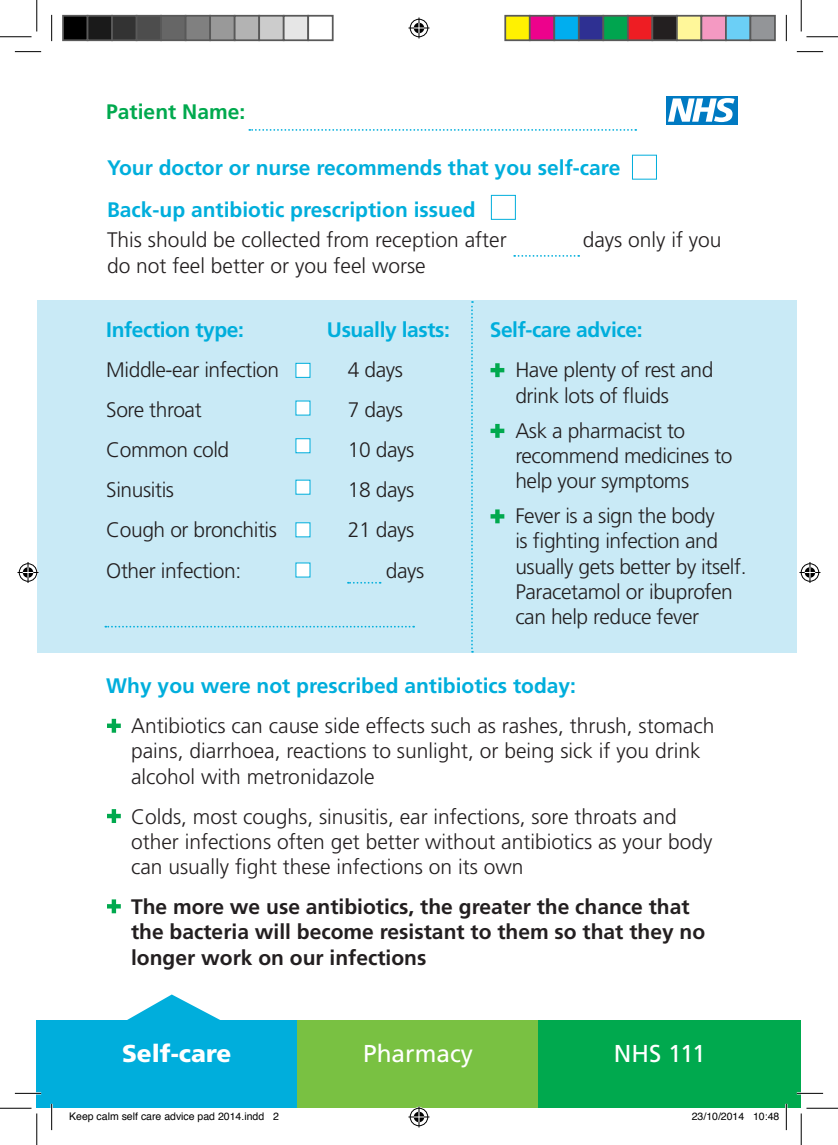
<style>
.page{position:relative;width:838px;height:1145px;background:#fff}
.page>*{position:absolute;margin:0;border:0;box-sizing:border-box;transform-origin:0 0}
.Sub_head{font:24.32px "Frutiger";color:#fff}
.Sub_head-2{font:900 24.32px "Frutiger";color:#fff}
.t1{font:300 21px/25.2px "Frutiger";color:#231f20}
.t2{font:300 21px/25.2px "Frutiger";letter-spacing:-.02em;color:#231f20}
.t3{font:700 21px/25.2px "Frutiger";color:#231f20}
.t4{font:700 21px "Frutiger";color:#00aedc}
.t5{font:700 21px "Frutiger";letter-spacing:-.02em;color:#00aedc}
.t6{font:700 21px "Frutiger";color:#00a94e}
.t7{font:10.5px "Helvetica";color:#000}
</style>
<div class="page">
<div style="left:37px;top:301px;width:759px;height:352px;background:#c9eaf6"></div>
<div style="left:37px;top:1020px;width:261px;height:88px;background:#00aedc"></div>
<svg style="left:127px;top:994px;width:93px;height:26px"></svg>
<div style="left:297px;top:1020px;width:242px;height:88px;background:#79c142"></div>
<div style="left:538px;top:1020px;width:263px;height:88px;background:#00a94e"></div>
<div style="left:666px;top:96px;width:71px;height:29px;background:#007ac2"></div>
<svg style="left:668px;top:98px;width:66px;height:24px"></svg>
<svg style="left:105px;top:626px;width:309px;height:2px"></svg>
<svg style="left:471px;top:301px;width:2px;height:352px"></svg>
<svg style="left:249px;top:129px;width:387px;height:2px"></svg>
<svg style="left:514px;top:255px;width:65px;height:2px"></svg>
<svg style="left:348px;top:582px;width:32px;height:2px"></svg>
<svg style="left:107px;top:809px;width:14px;height:14px"></svg>
<svg style="left:107px;top:899px;width:14px;height:14px"></svg>
<svg style="left:107px;top:719px;width:14px;height:14px"></svg>
<div style="left:491px;top:195px;width:24px;height:25px;border:1px solid #00aedc"></div>
<div style="left:295px;top:363px;width:15px;height:15px;background:#fff;border:1px solid #00aedc"></div>
<div style="left:295px;top:438px;width:15px;height:15px;background:#fff;border:1px solid #00aedc"></div>
<div style="left:295px;top:401px;width:15px;height:14px;background:#fff"></div>
<div style="left:295px;top:522px;width:15px;height:15px;background:#fff"></div>
<div style="left:295px;top:563px;width:15px;height:14px;background:#fff"></div>
<div style="left:295px;top:480px;width:15px;height:15px;background:#fff"></div>
<svg style="left:490px;top:363px;width:14px;height:14px"></svg>
<svg style="left:490px;top:509px;width:14px;height:14px"></svg>
<svg style="left:490px;top:424px;width:14px;height:14px"></svg>
<hr style="left:15px;top:1092px;width:26px;height:2px;background:#fff">
<hr style="left:796px;top:1092px;width:27px;height:2px;background:#fff">
<hr style="left:51px;top:1104px;width:2px;height:26px;background:#fff">
<hr style="left:785px;top:1104px;width:2px;height:26px;background:#fff">
<svg style="left:15px;top:51px;width:26px;height:1px"></svg>
<svg style="left:796px;top:51px;width:27px;height:1px"></svg>
<svg style="left:15px;top:1093px;width:26px;height:1px"></svg>
<svg style="left:796px;top:1093px;width:27px;height:1px"></svg>
<svg style="left:51px;top:15px;width:1px;height:26px"></svg>
<svg style="left:51px;top:1104px;width:1px;height:26px"></svg>
<svg style="left:786px;top:15px;width:1px;height:26px"></svg>
<svg style="left:786px;top:1104px;width:1px;height:26px"></svg>
<hr style="left:0;top:36px;width:32px;height:1px;background:#000">
<hr style="left:806px;top:36px;width:31px;height:1px;background:#000">
<hr style="left:0;top:1108px;width:32px;height:1px;background:#000">
<hr style="left:806px;top:1108px;width:31px;height:1px;background:#000">
<hr style="left:36px;top:0;width:1px;height:31px;background:#000">
<hr style="left:36px;top:1113px;width:1px;height:32px;background:#000">
<hr style="left:800px;top:0;width:1px;height:31px;background:#000">
<hr style="left:800px;top:1113px;width:1px;height:32px;background:#000">
<svg style="left:408px;top:18px;width:21px;height:21px"></svg>
<svg style="left:408px;top:1106px;width:21px;height:21px"></svg>
<svg style="left:18px;top:562px;width:21px;height:21px"></svg>
<svg style="left:799px;top:562px;width:21px;height:21px"></svg>
<div style="left:63px;top:16px;width:25px;height:24px;background:#000"></div>
<div style="left:62px;top:15px;width:26px;height:26px;border:2px solid #595959"></div>
<div style="left:88px;top:16px;width:24px;height:24px;background:#1a1a1a"></div>
<div style="left:87px;top:15px;width:26px;height:26px;border:2px solid #595959"></div>
<div style="left:112px;top:16px;width:25px;height:24px;background:#333"></div>
<div style="left:111px;top:15px;width:26px;height:26px;border:2px solid #595959"></div>
<div style="left:137px;top:16px;width:24px;height:24px;background:#4d4d4d"></div>
<div style="left:136px;top:15px;width:26px;height:26px;border:2px solid #595959"></div>
<div style="left:161px;top:16px;width:25px;height:24px;background:#666"></div>
<div style="left:160px;top:15px;width:26px;height:26px;border:2px solid #595959"></div>
<div style="left:186px;top:16px;width:24px;height:24px;background:#808080"></div>
<div style="left:185px;top:15px;width:26px;height:26px;border:2px solid #595959"></div>
<div style="left:210px;top:16px;width:25px;height:24px;background:#999"></div>
<div style="left:209px;top:15px;width:26px;height:26px;border:2px solid #595959"></div>
<div style="left:235px;top:16px;width:24px;height:24px;background:#b3b3b3"></div>
<div style="left:234px;top:15px;width:26px;height:26px;border:2px solid #595959"></div>
<div style="left:259px;top:16px;width:25px;height:24px;background:#ccc"></div>
<div style="left:258px;top:15px;width:26px;height:26px;border:2px solid #595959"></div>
<div style="left:284px;top:16px;width:24px;height:24px;background:#e6e6e6"></div>
<div style="left:283px;top:15px;width:26px;height:26px;border:2px solid #595959"></div>
<div style="left:307px;top:15px;width:26px;height:26px;border:2px solid #595959"></div>
<div style="left:505px;top:16px;width:24px;height:24px;background:#fff101"></div>
<div style="left:504px;top:15px;width:26px;height:26px;border:2px solid #595959"></div>
<div style="left:529px;top:16px;width:25px;height:24px;background:#ed028c"></div>
<div style="left:529px;top:15px;width:26px;height:26px;border:2px solid #595959"></div>
<div style="left:554px;top:16px;width:24px;height:24px;background:#00aeef"></div>
<div style="left:553px;top:15px;width:26px;height:26px;border:2px solid #595959"></div>
<div style="left:578px;top:16px;width:25px;height:24px;background:#2e3092"></div>
<div style="left:578px;top:15px;width:26px;height:26px;border:2px solid #595959"></div>
<div style="left:603px;top:16px;width:24px;height:24px;background:#00a54f"></div>
<div style="left:602px;top:15px;width:26px;height:26px;border:2px solid #595959"></div>
<div style="left:627px;top:16px;width:25px;height:24px;background:#ee1d23"></div>
<div style="left:627px;top:15px;width:26px;height:26px;border:2px solid #595959"></div>
<div style="left:652px;top:16px;width:24px;height:24px;background:#231f20"></div>
<div style="left:651px;top:15px;width:26px;height:26px;border:2px solid #595959"></div>
<div style="left:676px;top:16px;width:25px;height:24px;background:#fff79a"></div>
<div style="left:676px;top:15px;width:26px;height:26px;border:2px solid #595959"></div>
<div style="left:701px;top:16px;width:24px;height:24px;background:#f499c2"></div>
<div style="left:700px;top:15px;width:26px;height:26px;border:2px solid #595959"></div>
<div style="left:725px;top:16px;width:25px;height:24px;background:#6bcff6"></div>
<div style="left:725px;top:15px;width:26px;height:26px;border:2px solid #595959"></div>
<div style="left:750px;top:16px;width:24px;height:24px;background:#939598"></div>
<div style="left:749px;top:15px;width:26px;height:26px;border:2px solid #595959"></div>
<p class="t6" style="left:106px;top:99px;width:140px">Patient Name:</p>
<p class="t4" style="left:107px;top:155px;width:515px">Your doctor or nurse recommends that you self-care</p>
<p class="t4" style="left:107px;top:198px;width:370px">Back-up antibiotic prescription issued</p>
<p class="t1" style="left:107px;top:228px;width:401px">This should be collected from reception after</p>
<p class="t1" style="left:582px;top:228px;width:140px">days only if you</p>
<p class="t1" style="left:107px;top:253px;width:320px">do not feel better or you feel worse</p>
<p class="t5" style="left:106px;top:317px;width:139px">Infection type:</p>
<p class="t5" style="left:327px;top:317px;width:124px">Usually lasts:</p>
<p class="t2" style="left:106px;top:357px;width:174px">Middle-ear infection</p>
<p class="t1" style="left:348px;top:357px;width:57px">4 days</p>
<p class="t2" style="left:106px;top:397px;width:97px">Sore throat</p>
<p class="t1" style="left:348px;top:397px;width:57px">7 days</p>
<p class="t2" style="left:106px;top:437px;width:124px">Common cold</p>
<p class="t1" style="left:348px;top:437px;width:68px">10 days</p>
<p class="t2" style="left:106px;top:478px;width:69px">Sinusitis</p>
<p class="t1" style="left:348px;top:478px;width:68px">18 days</p>
<p class="t2" style="left:106px;top:518px;width:172px">Cough or bronchitis</p>
<p class="t1" style="left:348px;top:518px;width:68px">21 days</p>
<p class="t2" style="left:106px;top:558px;width:136px">Other infection:</p>
<p class="t1" style="left:386px;top:558px;width:40px">days</p>
<p class="t5" style="left:489px;top:317px;width:154px">Self-care advice:</p>
<p class="t2" style="left:515px;top:358px;width:200px">Have plenty of rest and drink lots of fluids</p>
<p class="t2" style="left:515px;top:418px;width:219px">Ask a pharmacist to recommend medicines to help your symptoms</p>
<p class="t2" style="left:515px;top:503px;width:233px">Fever is a sign the body<br>is fighting infection and usually gets better by itself.<br>Paracetamol or ibuprofen can help reduce fever</p>
<p class="t4" style="left:106px;top:674px;width:471px">Why you were not prescribed antibiotics today:</p>
<p class="t1" style="left:131px;top:713px;width:585px">Antibiotics can cause side effects such as rashes, thrush, stomach pains, diarrhoea, reactions to sunlight, or being sick if you drink alcohol with metronidazole</p>
<p class="t1" style="left:131px;top:804px;width:583px">Colds, most coughs, sinusitis, ear infections, sore throats and other infections often get better without antibiotics as your body can usually fight these infections on its own</p>
<p class="t3" style="left:131px;top:894px;width:575px">The more we use antibiotics, the greater the chance that the bacteria will become resistant to them so that they no longer work on our infections</p>
<p class="Sub_head-2" style="left:122px;top:1038px;width:111px">Self-care</p>
<p class="Sub_head" style="left:363px;top:1039px;width:111px">Pharmacy</p>
<p class="Sub_head" style="left:613px;top:1039px;width:93px">NHS 111</p>
<p class="t7" style="left:69px;top:1108px;width:211px">Keep calm self care advice pad 2014.indd 2</p>
<p class="t7" style="left:691px;top:1108px;width:89px">23/10/2014 10:48</p>
</div>
